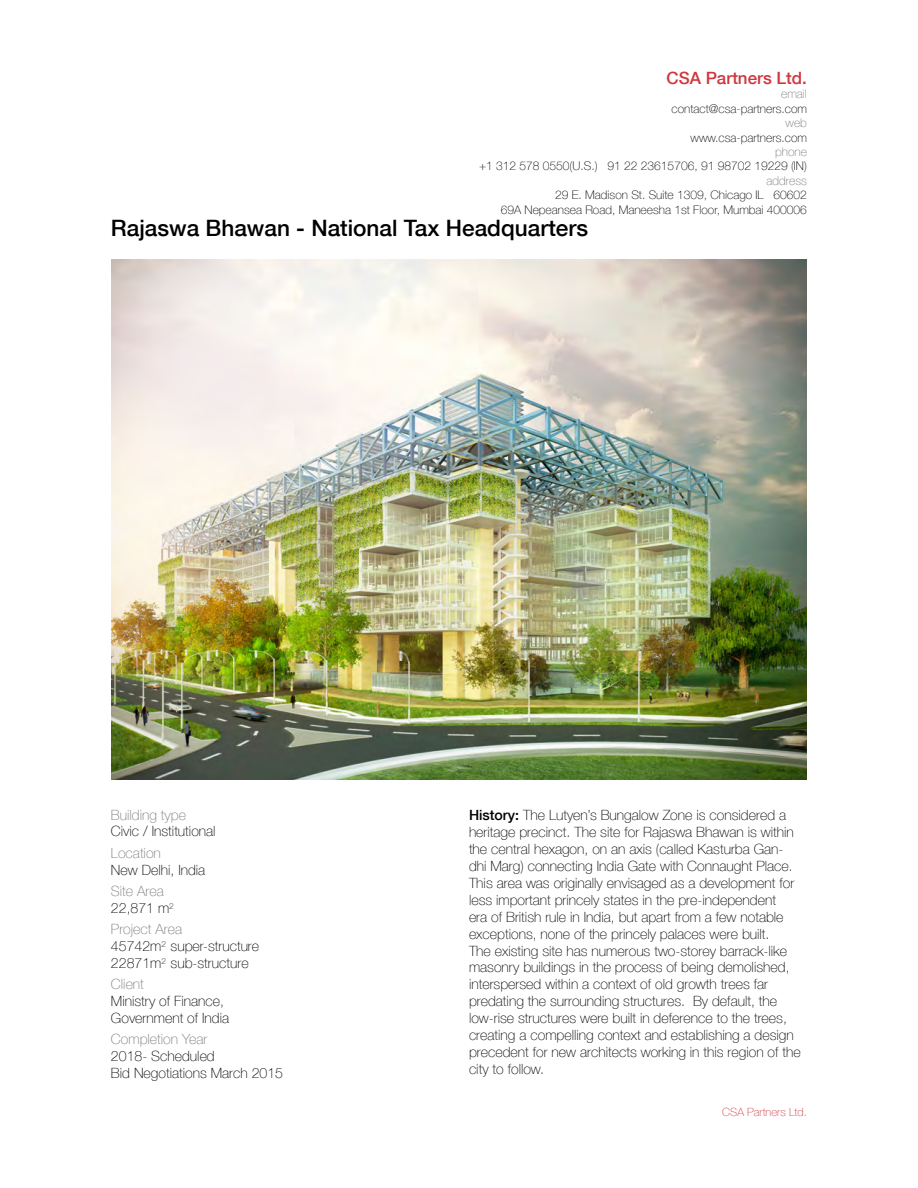
<style>
.page{position:relative;width:918px;height:1188px;background:#fff}
.page>*{position:absolute;margin:0;border:0;box-sizing:border-box;transform-origin:0 0}
.t1{font:500 22.65px "Helvetica Neue LT Com";color:#000}
.t2{font:500 16.95px "Helvetica Neue LT Com";color:#d1353d}
.t3{font:100 14.1px/17px "Helvetica Neue LT Com";color:#000}
.t4{font:100 14.1px/17px "Helvetica Neue LT Com";color:#77787b}
.t5{font:100 12px "Helvetica Neue LT Com";color:#000}
.t6{font:100 12px "Helvetica Neue LT Com";color:#77787b}
.t7{font:100 11.85px/14.4px "Helvetica Neue LT Com";color:#000;text-align:right}
.t8{font:100 11.25px "Helvetica Neue LT Com";color:#d1353d}
.s1{color:#000}
.s2{color:#77787b}
.s3{font-weight:500}
</style>
<div class="page">
<img style="left:111px;top:260px;width:696px;height:520px">
<p class="t2" style="left:666px;top:72px;width:142px">CSA Partners Ltd.</p>
<p class="t6" style="left:781px;top:90px;width:27px">email</p>
<p class="t5" style="left:672px;top:104px;width:137px">contact@csa-partners.com</p>
<p class="t6" style="left:786px;top:118px;width:23px">web</p>
<p class="t5" style="left:691px;top:133px;width:118px">www.csa-partners.com</p>
<p class="t6" style="left:775px;top:147px;width:33px">phone</p>
<p class="t5" style="left:479px;top:162px;width:329px">+1 312 578 0550(U.S.) 91 22 23615706, 91 98702 19229 (IN)</p>
<p class="t6" style="left:767px;top:176px;width:42px">address</p>
<p class="t7" style="left:501px;top:189px;width:308px">29 E. Madison St. Suite 1309, Chicago IL 60602<br>69A Nepeansea Road, Maneesha 1st Floor, Mumbai 400006</p>
<h1 class="t1" style="left:111px;top:220px;width:479px">Rajaswa Bhawan - National Tax Headquarters</h1>
<p class="t4" style="left:111px;top:808px;width:77px">Building type</p>
<p class="t3" style="left:111px;top:823px;width:106px">Civic / Institutional</p>
<p class="t4" style="left:111px;top:846px;width:51px">Location</p>
<p class="t3" style="left:111px;top:863px;width:96px">New Delhi, India</p>
<p class="t4" style="left:111px;top:884px;width:64px">Site Area<br><span class="s1">22,871 m</span><sup>2</sup></p>
<p class="t3" style="left:111px;top:922px;width:150px"><span class="s2">Project Area<br></span>45742m<sup>2</sup> super-structure<br>22871m<sup>2</sup> sub-structure</p>
<p class="t4" style="left:111px;top:977px;width:34px">Client</p>
<p class="t3" style="left:111px;top:994px;width:120px">Ministry of Finance,<br>Government of India</p>
<p class="t4" style="left:111px;top:1032px;width:98px">Completion Year</p>
<p class="t3" style="left:111px;top:1049px;width:174px">2018- Scheduled<br>Bid Negotiations March 2015</p>
<p class="t3" style="left:469px;top:808px;width:333px"><span class="s3">History:</span> The Lutyen’s Bungalow Zone is considered a heritage precinct. The site for Rajaswa Bhawan is within the central hexagon, on an axis (called Kasturba Gan&shy;dhi Marg) connecting India Gate with Connaught Place.<br>This area was originally envisaged as a development for less important princely states in the pre-independent<br>era of British rule in India, but apart from a few notable exceptions, none of the princely palaces were built.<br>The existing site has numerous two-storey barrack-like masonry buildings in the process of being demolished, interspersed within a context of old growth trees far predating the surrounding structures. By default, the low-rise structures were built in deference to the trees, creating a compelling context and establishing a design precedent for new architects working in this region of the city to follow.</p>
<p class="t8" style="left:722px;top:1107px;width:86px">CSA Partners Ltd.</p>
</div>
